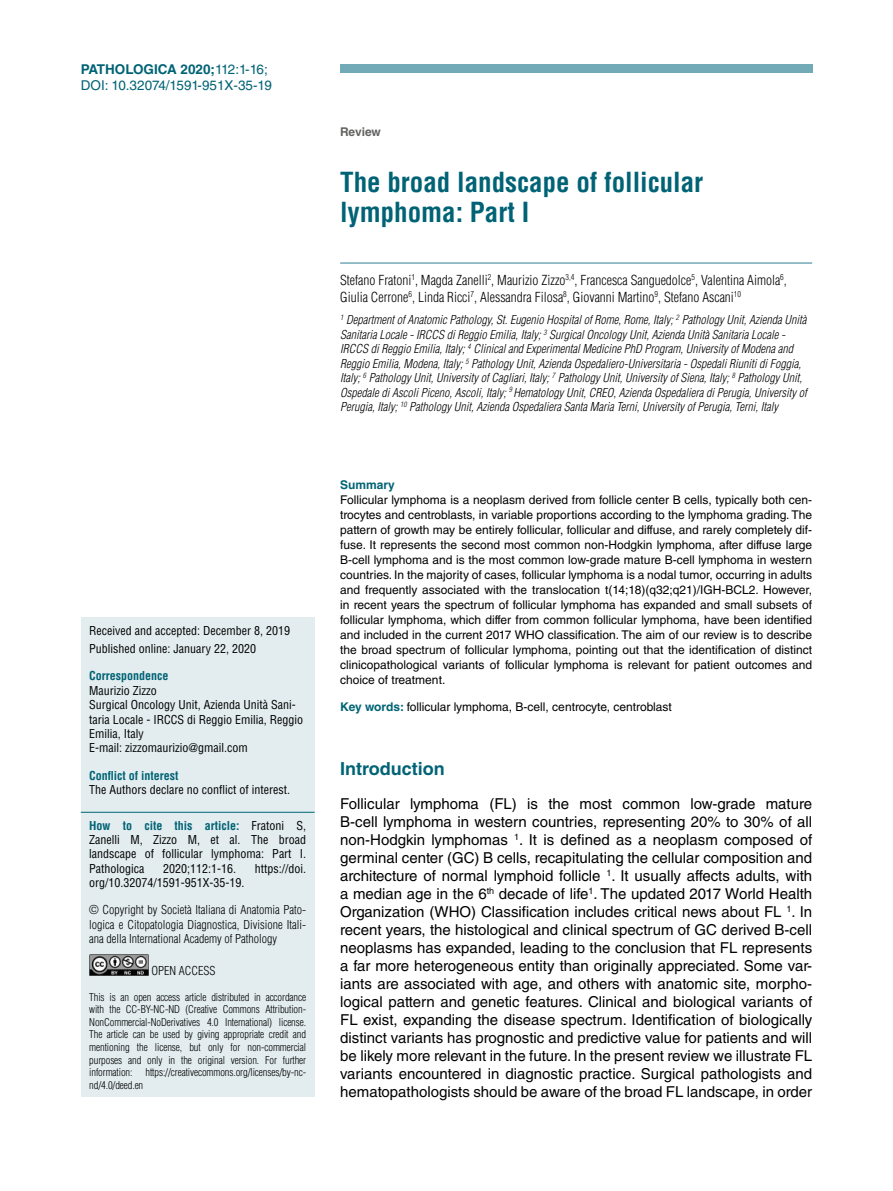
<style>
.page{position:relative;width:893px;height:1191px;background:#fff}
.page>*{position:absolute;margin:0;border:0;box-sizing:border-box;transform-origin:0 0}
.t1{font:700 condensed 27px/30px "Helvetica LT Std";color:#006375}
.t2{font:700 18px "Helvetica LT Std";color:#006375}
.t3{font:15px/18px "Helvetica LT Std";color:#000;text-align:justify}
.t4{font:300 condensed 13.5px/16.5px "Helvetica LT Std";color:#000}
.t5{font:13.5px/16.2px "Helvetica LT Std";color:#006375}
.t6{font:12px/15px "Helvetica LT Std";color:#000;text-align:justify}
.t7{font:italic 300 condensed 12px/14.4px "Helvetica LT Std";color:#000}
.t8{font:condensed 12px/14.4px "Helvetica LT Std";color:#000}
.t9{font:300 condensed 12px/14.4px "Helvetica LT Std";color:#000;text-align:justify}
.t10{font:700 condensed 12px "Helvetica LT Std";color:#006375}
.t11{font:700 12px "Helvetica LT Std";color:#006375}
.t12{font:700 12px "Helvetica LT Std";letter-spacing:-.015em;color:#626261}
.t13{font:300 condensed 10.5px/12.6px "Helvetica LT Std";letter-spacing:-.01em;color:#000;text-align:justify}
.s1{font-weight:700}
.s2{font-weight:700;color:#006375}
</style>
<div class="page">
<div style="left:81px;top:617px;width:234px;height:480px;background:#e3edf0"></div>
<hr style="left:81px;top:812px;width:234px;height:1px;background:#006375">
<img style="left:89px;top:954px;width:60px;height:21px">
<div style="left:340px;top:64px;width:472px;height:8px;background:#72aab7"></div>
<hr style="left:340px;top:262px;width:472px;height:2px;background:#72aab7">
<p class="t5" style="left:81px;top:61px;width:193px"><span class="s1">PATHOLOGICA 2020;</span>112:1-16;<br>DOI: 10.32074/1591-951X-35-19</p>
<p class="t8" style="left:89px;top:621px;width:202px;line-height:18.6px">Received and accepted: December 8, 2019<br>Published online: January 22, 2020</p>
<p class="t10" style="left:89px;top:668px;width:81px">Correspondence</p>
<p class="t8" style="left:89px;top:683px;width:215px">Maurizio Zizzo<br>Surgical Oncology Unit, Azienda Unità Sani&shy;taria Locale - IRCCS di Reggio Emilia, Reggio<br>Emilia, Italy<br>E-mail: zizzomaurizio@gmail.com</p>
<p class="t10" style="left:89px;top:767px;width:91px">Conflict of interest</p>
<p class="t8" style="left:89px;top:782px;width:202px">The Authors declare no conflict of interest.</p>
<p class="t8" style="left:89px;top:818px;width:218px;text-align:justify"><span class="s2">How to cite this article:</span> Fratoni S, Zanelli M, Zizzo M, et al. The broad landscape of follicular lymphoma: Part I.<br>Pathologica</p>
<p class="t8" style="left:163px;top:861px;width:74px">2020;112:1-16.</p>
<p class="t8" style="left:255px;top:861px;width:53px">https://doi.</p>
<p class="t8" style="left:89px;top:875px;width:157px">org/10.32074/1591-951X-35-19.</p>
<p class="t9" style="left:89px;top:902px;width:218px">© Copyright by Società Italiana di Anatomia Pato&shy;logica e Citopatologia Diagnostica, Divisione Itali&shy;ana della International Academy of Pathology</p>
<p class="t9" style="left:151px;top:963px;width:66px">OPEN ACCESS</p>
<p class="t13" style="left:89px;top:990px;width:218px">This is an open access article distributed in accordance with the CC-BY-NC-ND (Creative Commons Attribution-NonCommercial-NoDerivatives 4.0 International) license.<br>The article can be used by giving appropriate credit and mentioning the license, but only for non-commercial purposes and only in the original version. For further information: https://creativecommons.org/licenses/by-nc&shy;nd/4.0/deed.en</p>
<p class="t12" style="left:340px;top:125px;width:42px">Review</p>
<h1 class="t1" style="left:340px;top:167px;width:364px">The broad landscape of follicular lymphoma: Part I</h1>
<p class="t4" style="left:340px;top:272px;width:448px">Stefano Fratoni<sup>1</sup>, Magda Zanelli<sup>2</sup>, Maurizio Zizzo<sup>3,4</sup>, Francesca Sanguedolce<sup>5</sup>, Valentina Aimola<sup>6</sup>,<br>Giulia Cerrone<sup>6</sup>, Linda Ricci<sup>7</sup>, Alessandra Filosa<sup>8</sup>, Giovanni Martino<sup>9</sup>, Stefano Ascani<sup>10</sup></p>
<p class="t7" style="left:340px;top:313px;width:468px"><sup>1</sup> Department of Anatomic Pathology, St. Eugenio Hospital of Rome, Rome, Italy; <sup>2</sup> Pathology Unit, Azienda Unità Sanitaria Locale - IRCCS di Reggio Emilia, Italy; <sup>3</sup> Surgical Oncology Unit, Azienda Unità Sanitaria Locale - IRCCS di Reggio Emilia, Italy; <sup>4</sup> Clinical and Experimental Medicine PhD Program, University of Modena and Reggio Emilia, Modena, Italy; <sup>5</sup> Pathology Unit, Azienda Ospedaliero-Universitaria - Ospedali Riuniti di Foggia, Italy; <sup>6</sup> Pathology Unit, University of Cagliari, Italy; <sup>7</sup> Pathology Unit, University of Siena, Italy; <sup>8</sup> Pathology Unit, Ospedale di Ascoli Piceno, Ascoli, Italy; <sup>9</sup> Hematology Unit, CREO, Azienda Ospedaliera di Perugia, University of Perugia, Italy; <sup>10</sup> Pathology Unit, Azienda Ospedaliera Santa Maria Terni, University of Perugia, Terni, Italy</p>
<p class="t11" style="left:340px;top:477px;width:56px">Summary</p>
<p class="t6" style="left:340px;top:492px;width:474px">Follicular lymphoma is a neoplasm derived from follicle center B cells, typically both cen&shy;trocytes and centroblasts, in variable proportions according to the lymphoma grading. The pattern of growth may be entirely follicular, follicular and diffuse, and rarely completely dif&shy;fuse. It represents the second most common non-Hodgkin lymphoma, after diffuse large B-cell lymphoma and is the most common low-grade mature B-cell lymphoma in western countries. In the majority of cases, follicular lymphoma is a nodal tumor, occurring in adults and frequently associated with the translocation t(14;18)(q32;q21)/IGH-BCL2. However, in recent years the spectrum of follicular lymphoma has expanded and small subsets of follicular lymphoma, which differ from common follicular lymphoma, have been identified and included in the current 2017 WHO classification. The aim of our review is to describe the broad spectrum of follicular lymphoma, pointing out that the identification of distinct clinicopathological variants of follicular lymphoma is relevant for patient outcomes and choice of treatment.</p>
<p class="t6" style="left:340px;top:699px;width:333px"><span class="s2">Key words:</span> follicular lymphoma, B-cell, centrocyte, centroblast</p>
<p class="t2" style="left:340px;top:758px;width:106px">Introduction</p>
<p class="t3" style="left:340px;top:794px;width:474px">Follicular lymphoma (FL) is the most common low-grade mature B-cell lymphoma in western countries, representing 20% to 30% of all non-Hodgkin lymphomas <sup>1</sup>. It is defined as a neoplasm composed of germinal center (GC) B cells, recapitulating the cellular composition and architecture of normal lymphoid follicle <sup>1</sup>. It usually affects adults, with a median age in the 6<sup>th</sup> decade of life<sup>1</sup>. The updated 2017 World Health Organization (WHO) Classification includes critical news about FL <sup>1</sup>. In recent years, the histological and clinical spectrum of GC derived B-cell neoplasms has expanded, leading to the conclusion that FL represents a far more heterogeneous entity than originally appreciated. Some var&shy;iants are associated with age, and others with anatomic site, morpho&shy;logical pattern and genetic features. Clinical and biological variants of FL exist, expanding the disease spectrum. Identification of biologically distinct variants has prognostic and predictive value for patients and will be likely more relevant in the future. In the present review we illustrate FL variants encountered in diagnostic practice. Surgical pathologists and hematopathologists should be aware of the broad FL landscape, in order</p>
</div>
